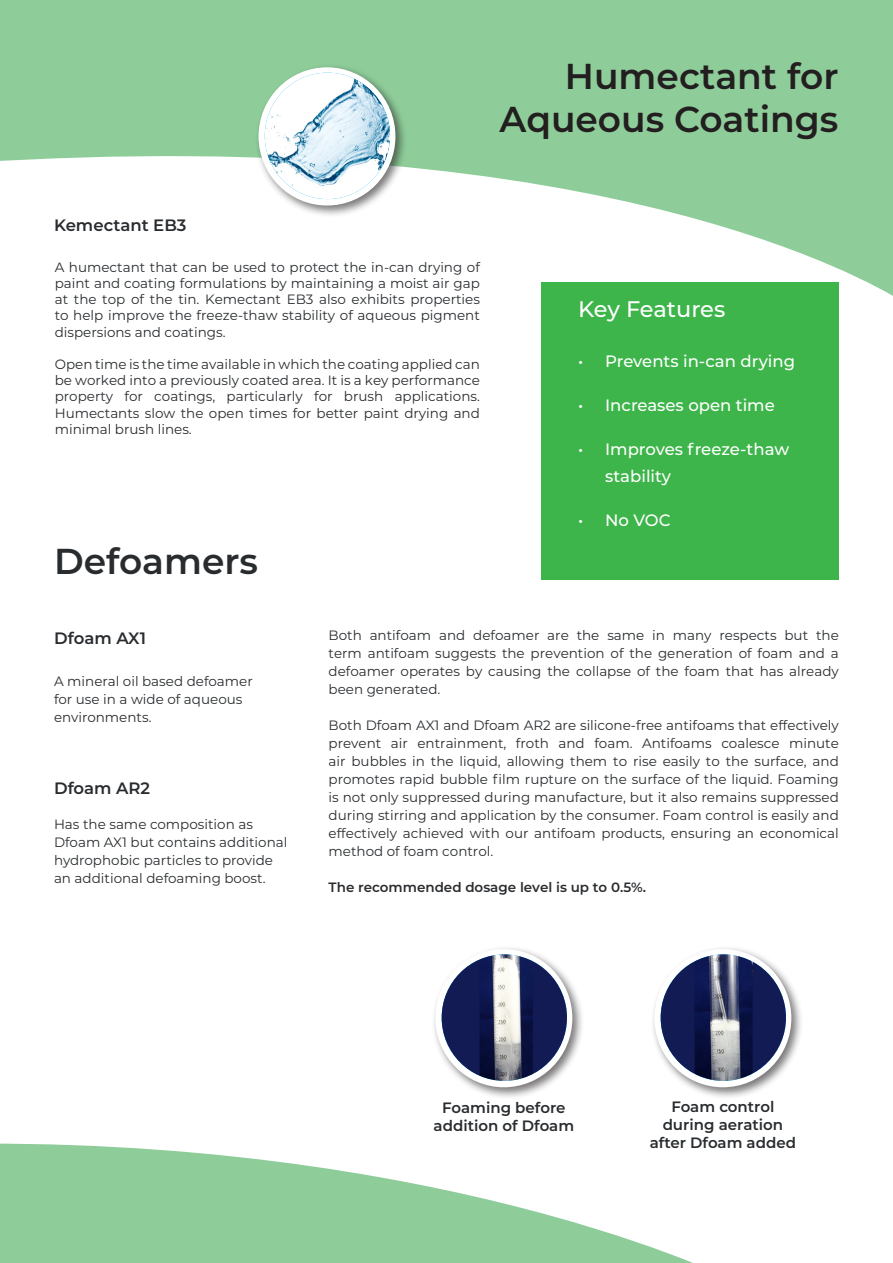
<style>
.page{position:relative;width:893px;height:1263px;background:#fff}
.page>*{position:absolute;margin:0;border:0;box-sizing:border-box;transform-origin:0 0}
.Paragraph_Style_11{font:600 36px "Montserrat";color:#231f20}
.Paragraph_Style_11-2{font:600 36px "Montserrat";color:#292c2f}
.t1{font:500 22.5px "Montserrat";letter-spacing:-.01em;color:#fff}
.t2{font:500 16.5px/27px "Montserrat";color:#fff}
.Paragraph_Style_15{font:600 16.5px "Montserrat";color:#292c2f}
.t3{font:600 15px/18px "Montserrat";color:#292c2f;text-align:center}
.t4{font:13.5px/18px "Montserrat";color:#292c2f;text-align:justify}
.t5{font:600 13.5px "Montserrat";color:#292c2f}
</style>
<div class="page">
<svg style="left:0;top:0;width:893px;height:296px;fill:#8ecd9a"></svg>
<svg style="left:0;top:1143px;width:693px;height:120px;fill:#8ecd9a"></svg>
<div style="left:541px;top:283px;width:298px;height:297px;background:#3db54a"></div>
<div style="left:255px;top:63px;width:153px;height:155px;background:#231f20;opacity:.6"></div>
<div style="left:259px;top:67px;width:136px;height:139px;background:#fff;border-radius:50%"></div>
<img style="left:265px;top:73px;width:125px;height:126px">
<div style="left:431px;top:945px;width:154px;height:154px;background:#231f20;opacity:.6"></div>
<div style="left:435px;top:949px;width:137px;height:138px;background:#fff;border-radius:50%"></div>
<img style="left:442px;top:954px;width:125px;height:127px">
<div style="left:650px;top:945px;width:154px;height:154px;background:#231f20;opacity:.6"></div>
<div style="left:654px;top:949px;width:137px;height:138px;background:#fff;border-radius:50%"></div>
<img style="left:661px;top:954px;width:125px;height:127px">
<p class="Paragraph_Style_11" style="left:565px;top:51px;width:275px">Humectant for</p>
<p class="Paragraph_Style_11" style="left:500px;top:94px;width:340px">Aqueous Coatings</p>
<p class="Paragraph_Style_15" style="left:54px;top:213px;width:134px">Kemectant EB3</p>
<p class="t4" style="left:55px;top:258px;width:427px;line-height:16.2px">A humectant that can be used to protect the in-can drying of paint and coating formulations by maintaining a moist air gap at the top of the tin. Kemectant EB3 also exhibits properties to help improve the freeze-thaw stability of aqueous pigment dispersions and coatings.</p>
<p class="t4" style="left:55px;top:356px;width:427px;line-height:16.2px">Open time is the time available in which the coating applied can be worked into a previously coated area. It is a key performance property for coatings, particularly for brush applications.<br>Humectants slow the open times for better paint drying and minimal brush lines.</p>
<p class="Paragraph_Style_11-2" style="left:54px;top:536px;width:205px">Defoamers</p>
<p class="t1" style="left:578px;top:294px;width:149px">Key Features</p>
<p class="t2" style="left:578px;top:347px;width:218px">• Prevents in-can drying</p>
<p class="t2" style="left:578px;top:391px;width:198px">• Increases open time</p>
<p class="t2" style="left:605px;top:435px;width:186px;text-indent:-27px">• Improves freeze-thaw stability</p>
<p class="t2" style="left:578px;top:506px;width:94px">• No VOC</p>
<p class="Paragraph_Style_15" style="left:54px;top:627px;width:93px">Dfoam AX1</p>
<p class="t4" style="left:54px;top:672px;width:200px;text-align:left">A mineral oil based defoamer for use in a wide of aqueous environments.</p>
<p class="Paragraph_Style_15" style="left:54px;top:776px;width:98px">Dfoam AR2</p>
<p class="t4" style="left:54px;top:814px;width:235px;text-align:left">Has the same composition as<br>Dfoam AX1 but contains additional hydrophobic particles to provide an additional defoaming boost.</p>
<p class="t4" style="left:329px;top:626px;width:512px">Both antifoam and defoamer are the same in many respects but the term antifoam suggests the prevention of the generation of foam and a defoamer operates by causing the collapse of the foam that has already been generated.</p>
<p class="t4" style="left:329px;top:716px;width:512px">Both Dfoam AX1 and Dfoam AR2 are silicone-free antifoams that effectively prevent air entrainment, froth and foam. Antifoams coalesce minute air bubbles in the liquid, allowing them to rise easily to the surface, and promotes rapid bubble film rupture on the surface of the liquid. Foaming is not only suppressed during manufacture, but it also remains suppressed during stirring and application by the consumer. Foam control is easily and effectively achieved with our antifoam products, ensuring an economical method of foam control.</p>
<p class="t5" style="left:329px;top:878px;width:319px">The recommended dosage level is up to 0.5%.</p>
<p class="t3" style="left:434px;top:1098px;width:142px">Foaming before addition of Dfoam</p>
<p class="t3" style="left:650px;top:1097px;width:148px">Foam control during aeration after Dfoam added</p>
</div>
